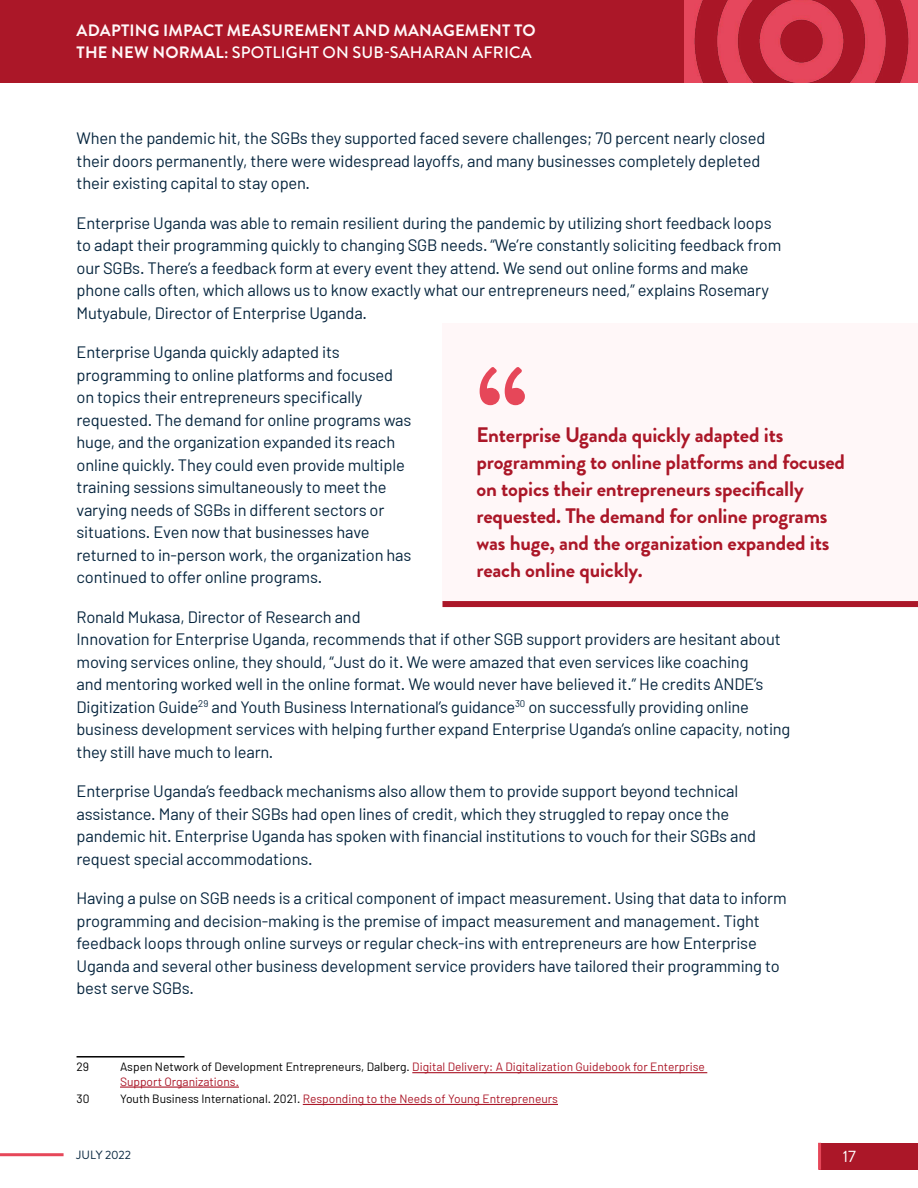
<style>
.page{position:relative;width:918px;height:1188px;background:#fff}
.page>*{position:absolute;margin:0;border:0;box-sizing:border-box;transform-origin:0 0}
.t1{font:700 130.5px "Brandon Grotesque";color:#e64759}
.t2{font:700 21px/27px "Brandon Grotesque";letter-spacing:-.01em;color:#ab1728}
.t3{font:16.5px/22.5px "Barlow";letter-spacing:-.01em;color:#06253e}
.t4{font:700 16.5px/22.5px "Brandon Grotesque";letter-spacing:.01em;color:#fff7f8}
.t5{font:16.5px "Brandon Grotesque";color:#fff}
.t6{font:12px/14.4px "Barlow";color:#ab1728}
.t7{font:12px "Brandon Grotesque";letter-spacing:-.01em;color:#06253e}
.t8{font:12px "Barlow";color:#000}
.s1{font-weight:500;color:#fff}
.s2{color:#000}
</style>
<div class="page">
<div style="left:820px;top:1143px;width:98px;height:27px;background:#ab1728"></div>
<div style="left:0;top:0;width:918px;height:82px;background:#ab1728"></div>
<img style="left:685px;top:0;width:233px;height:82px">
<hr style="left:1px;top:1153px;width:61px;height:3px;background:#e64759">
<hr style="left:818px;top:1144px;width:3px;height:24px;background:#e64759">
<hr style="left:77px;top:1056px;width:108px;height:2px;background:#000">
<hr style="left:412px;top:1072px;width:295px;height:1px;background:#ab1728">
<hr style="left:120px;top:1087px;width:119px;height:1px;background:#ab1728">
<hr style="left:303px;top:1104px;width:255px;height:1px;background:#ab1728">
<div style="left:442px;top:323px;width:476px;height:279px;background:#fff7f8"></div>
<div style="left:442px;top:601px;width:476px;height:6px;background:#ab1728"></div>
<p class="t4" style="left:77px;top:19px;width:461px">ADAPTING IMPACT MEASUREMENT AND MANAGEMENT TO<br>THE NEW NORMAL: <span class="s1">SPOTLIGHT ON SUB-SAHARAN AFRICA</span></p>
<p class="t3" style="left:77px;top:126px;width:690px">When the pandemic hit, the SGBs they supported faced severe challenges; 70 percent nearly closed their doors permanently, there were widespread layoffs, and many businesses completely depleted their existing capital to stay open.</p>
<p class="t3" style="left:77px;top:211px;width:706px">Enterprise Uganda was able to remain resilient during the pandemic by utilizing short feedback loops to adapt their programming quickly to changing SGB needs. “We’re constantly soliciting feedback from our SGBs. There’s a feedback form at every event they attend. We send out online forms and make phone calls often, which allows us to know exactly what our entrepreneurs need,” explains Rosemary Mutyabule, Director of Enterprise Uganda.</p>
<p class="t3" style="left:77px;top:340px;width:336px">Enterprise Uganda quickly adapted its programming to online platforms and focused on topics their entrepreneurs specifically requested. The demand for online programs was huge, and the organization expanded its reach online quickly. They could even provide multiple training sessions simultaneously to meet the varying needs of SGBs in different sectors or situations. Even now that businesses have returned to in-person work, the organization has continued to offer online programs.</p>
<p class="t3" style="left:77px;top:605px;width:715px">Ronald Mukasa, Director of Research and<br>Innovation for Enterprise Uganda, recommends that if other SGB support providers are hesitant about moving services online, they should, “Just do it. We were amazed that even services like coaching<br>and mentoring worked well in the online format. We would never have believed it.” He credits ANDE’s Digitization Guide<sup>29</sup> and Youth Business International’s guidance<sup>30</sup> on successfully providing online business development services with helping further expand Enterprise Uganda’s online capacity, noting they still have much to learn.</p>
<p class="t3" style="left:77px;top:779px;width:681px">Enterprise Uganda’s feedback mechanisms also allow them to provide support beyond technical assistance. Many of their SGBs had open lines of credit, which they struggled to repay once the pandemic hit. Enterprise Uganda has spoken with financial institutions to vouch for their SGBs and request special accommodations.</p>
<p class="t3" style="left:77px;top:887px;width:712px">Having a pulse on SGB needs is a critical component of impact measurement. Using that data to inform programming and decision-making is the premise of impact measurement and management. Tight feedback loops through online surveys or regular check-ins with entrepreneurs are how Enterprise Uganda and several other business development service providers have tailored their programming to best serve SGBs.</p>
<h1 class="t1" style="left:477px;top:323px;width:53px">“</h1>
<p class="t2" style="left:477px;top:421px;width:370px">Enterprise Uganda quickly adapted its programming to online platforms and focused</p>
<p class="t2" style="left:477px;top:475px;width:354px">on topics their entrepreneurs specifically requested. The demand for online programs was huge, and the organization expanded its reach online quickly.</p>
<p class="t8" style="left:77px;top:1059px;width:14px">29</p>
<p class="t6" style="left:120px;top:1059px;width:586px"><span class="s2">Aspen Network of Development Entrepreneurs, Dalberg.</span> Digital Delivery: A Digitalization Guidebook for Enterprise<br>Support Organizations.</p>
<p class="t8" style="left:77px;top:1091px;width:14px">30</p>
<p class="t6" style="left:120px;top:1091px;width:439px"><span class="s2">Youth Business International. 2021.</span> Responding to the Needs of Young Entrepreneurs</p>
<p class="t7" style="left:77px;top:1147px;width:56px">JULY 2022</p>
<p class="t5" style="left:843px;top:1145px;width:15px">17</p>
</div>
